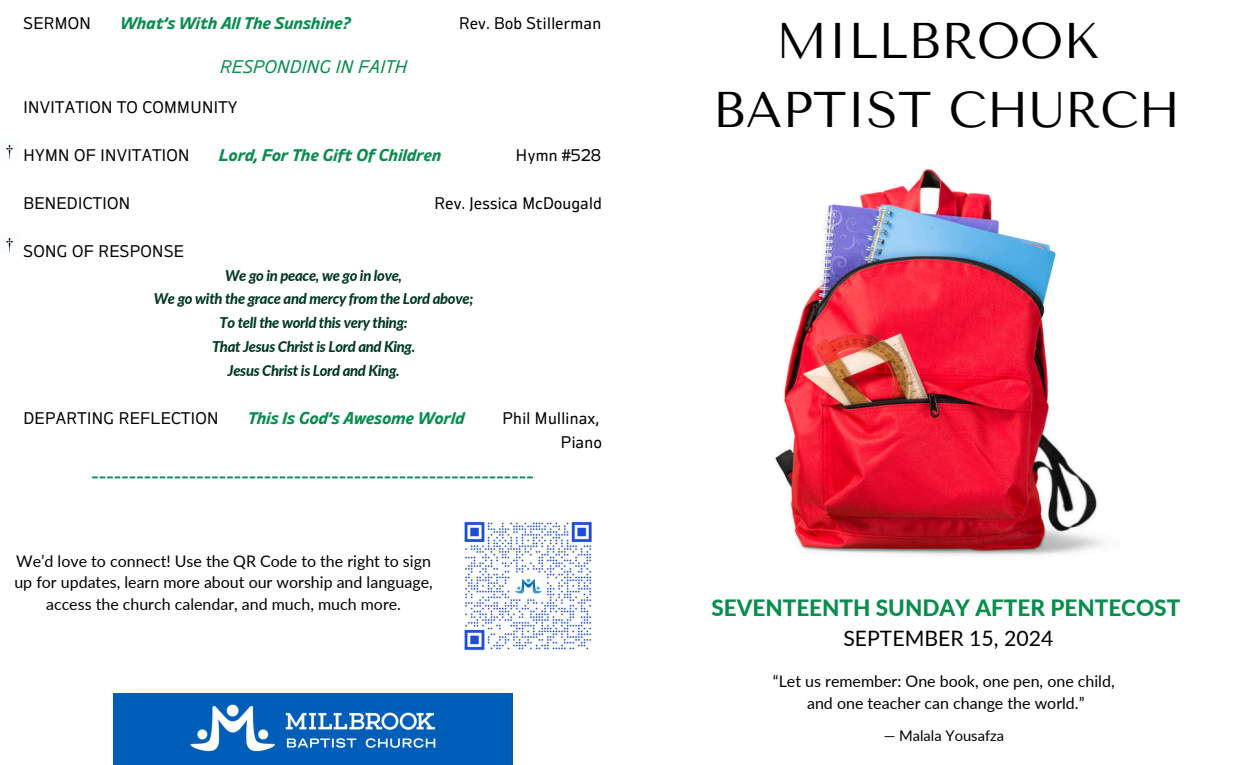
<style>
.page{position:relative;width:1260px;height:765px;background:#fff}
.page>*{position:absolute;margin:0;border:0;box-sizing:border-box;transform-origin:0 0}
.t1{font:50px/69.4px "Tenor Sans";color:#000;text-align:center}
.t2{font:800 22.5px "Lato";color:#088d4d}
.t3{font:21.25px "Lato";color:#000}
.t4{font:16px/21.5px "Lato";color:#000;text-align:center}
.t5{font:italic 16px "Ambiguity Normate";letter-spacing:-.02em;color:#088d4d}
.t6{font:14.75px "Ambiguity Normate";letter-spacing:-.02em;color:#000}
.t7{font:italic 800 14.75px "Lato";letter-spacing:-.02em;color:#023b21}
.t8{font:italic 700 14.75px "Ambiguity Normate";letter-spacing:-.02em;color:#088d4d}
.t9{font:14.75px "Lato";color:#000}
</style>
<div class="page">
<img style="left:464px;top:521px;width:128px;height:130px">
<svg style="left:92px;top:476px;width:443px;height:2px"></svg>
<div style="left:114px;top:693px;width:399px;height:72px;background:#005eb8"></div>
<img style="left:191px;top:704px;width:245px;height:48px">
<img style="left:6px;top:145px;width:7px;height:15px">
<img style="left:6px;top:238px;width:7px;height:15px">
<img style="left:775px;top:169px;width:327px;height:386px">
<p class="t6" style="left:23px;top:10px;width:70px">SERMON</p>
<p class="t8" style="left:120px;top:10px;width:232px">What’s With All The Sunshine?</p>
<p class="t6" style="left:459px;top:10px;width:144px">Rev. Bob Stillerman</p>
<p class="t5" style="left:220px;top:53px;width:189px">RESPONDING IN FAITH</p>
<p class="t6" style="left:23px;top:95px;width:216px">INVITATION TO COMMUNITY</p>
<p class="t6" style="left:23px;top:143px;width:168px">HYMN OF INVITATION</p>
<p class="t8" style="left:219px;top:143px;width:224px">Lord, For The Gift Of Children</p>
<p class="t6" style="left:516px;top:143px;width:87px">Hymn #528</p>
<p class="t6" style="left:23px;top:190px;width:109px">BENEDICTION</p>
<p class="t6" style="left:434px;top:190px;width:169px">Rev. Jessica McDougald</p>
<p class="t6" style="left:23px;top:238px;width:163px">SONG OF RESPONSE</p>
<p class="t7" style="left:225px;top:266px;width:179px">We go in peace, we go in love,</p>
<p class="t7" style="left:154px;top:290px;width:321px">We go with the grace and mercy from the Lord above;</p>
<p class="t7" style="left:220px;top:314px;width:190px">To tell the world this very thing:</p>
<p class="t7" style="left:212px;top:338px;width:205px">That Jesus Christ is Lord and King.</p>
<p class="t7" style="left:228px;top:362px;width:174px">Jesus Christ is Lord and King.</p>
<p class="t6" style="left:23px;top:406px;width:197px">DEPARTING REFLECTION</p>
<p class="t8" style="left:248px;top:406px;width:219px">This Is God’s Awesome World</p>
<p class="t6" style="left:502px;top:406px;width:99px">Phil Mullinax,</p>
<p class="t6" style="left:561px;top:430px;width:43px">Piano</p>
<p class="t4" style="left:14px;top:550px;width:420px">We’d love to connect! Use the QR Code to the right to sign up for updates, learn more about our worship and language, access the church calendar, and much, much more.</p>
<h1 class="t1" style="left:713px;top:6px;width:469px">MILLBROOK<br>BAPTIST CHURCH</h1>
<p class="t2" style="left:711px;top:593px;width:470px">SEVENTEENTH SUNDAY AFTER PENTECOST</p>
<p class="t3" style="left:843px;top:625px;width:212px">SEPTEMBER 15, 2024</p>
<p class="t4" style="left:773px;top:670px;width:343px">“Let us remember: One book, one pen, one child,</p>
<p class="t4" style="left:807px;top:692px;width:279px">and one teacher can change the world.”</p>
<p class="t9" style="left:884px;top:727px;width:122px">― Malala Yousafza</p>
</div>
